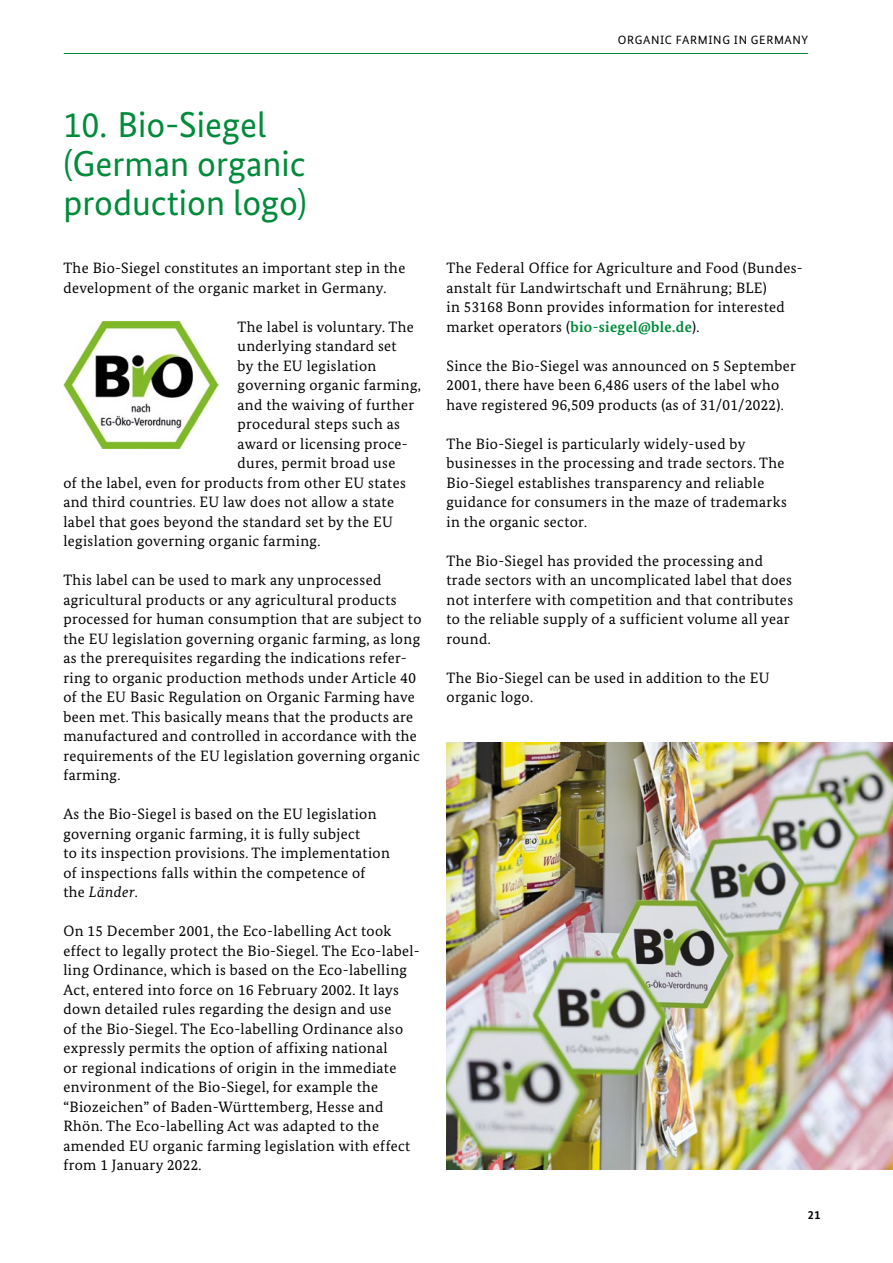
<style>
.page{position:relative;width:893px;height:1263px;background:#fff}
.page>*{position:absolute;margin:0;border:0;box-sizing:border-box;transform-origin:0 0}
.t1{font:36px/39px "Bundes Sans";color:#008b3b}
.t2{font:15px/19.5px "Bundes Serif";letter-spacing:.025em;color:#000}
.t3{font:12px "Bundes Sans";letter-spacing:.05em;color:#000}
.t4{font:700 12px "Bundes Sans";color:#000}
.s1{font-style:italic}
.s2{font-weight:700;color:#008b3b}
</style>
<div class="page">
<hr style="left:64px;top:53px;width:744px;height:1px;background:#008b3b">
<img style="left:446px;top:742px;width:447px;height:428px">
<img style="left:64px;top:321px;width:154px;height:127px">
<p class="t3" style="left:618px;top:32px;width:192px">ORGANIC FARMING IN GERMANY</p>
<h2 class="t1" style="left:63px;top:104px;width:245px">10. Bio-Siegel (German organic production logo)</h2>
<p class="t2" style="left:63px;top:258px;width:343px">The Bio-Siegel constitutes an important step in the development of the organic market in Germany.</p>
<p class="t2" style="left:237px;top:316px;width:178px">The label is voluntary. The</p>
<p class="t2" style="left:237px;top:336px;width:161px">underlying standard set</p>
<p class="t2" style="left:237px;top:355px;width:140px">by the EU legislation</p>
<p class="t2" style="left:237px;top:375px;width:185px">governing organic farming,</p>
<p class="t2" style="left:237px;top:394px;width:178px">and the waiving of further</p>
<p class="t2" style="left:237px;top:414px;width:164px">procedural steps such as</p>
<p class="t2" style="left:237px;top:433px;width:172px">award or licensing proce-</p>
<p class="t2" style="left:237px;top:453px;width:159px">dures, permit broad use</p>
<p class="t2" style="left:63px;top:472px;width:344px">of the label, even for products from other EU states</p>
<p class="t2" style="left:63px;top:492px;width:332px">and third countries. EU law does not allow a state</p>
<p class="t2" style="left:63px;top:511px;width:331px">label that goes beyond the standard set by the EU</p>
<p class="t2" style="left:63px;top:531px;width:258px">legislation governing organic farming.</p>
<p class="t2" style="left:63px;top:570px;width:360px">This label can be used to mark any unprocessed agricultural products or any agricultural products processed for human consumption that are subject to the EU legislation governing organic farming, as long as the prerequisites regarding the indications refer&shy;ring to organic production methods under Article 40 of the EU Basic Regulation on Organic Farming have been met. This basically means that the products are manufactured and controlled in accordance with the requirements of the EU legislation governing organic farming.</p>
<p class="t2" style="left:63px;top:804px;width:328px">As the Bio-Siegel is based on the EU legislation governing organic farming, it is fully subject<br>to its inspection provisions. The implementation of inspections falls within the competence of the <span class="s1">Länder</span>.</p>
<p class="t2" style="left:63px;top:921px;width:358px">On 15 December 2001, the Eco-labelling Act took effect to legally protect the Bio-Siegel. The Eco-label&shy;ling Ordinance, which is based on the Eco-labelling Act, entered into force on 16 February 2002. It lays down detailed rules regarding the design and use<br>of the Bio-Siegel. The Eco-labelling Ordinance also expressly permits the option of affixing national<br>or regional indications of origin in the immediate environment of the Bio-Siegel, for example the “Biozeichen” of Baden-Württemberg, Hesse and Rhön. The Eco-labelling Act was adapted to the amended EU organic farming legislation with effect from 1 January 2022.</p>
<p class="t2" style="left:446px;top:258px;width:356px">The Federal Office for Agriculture and Food (Bundes&shy;anstalt für Landwirtschaft und Ernährung; BLE)<br>in 53168 Bonn provides information for interested market operators (<span class="s2">bio-siegel@ble.de</span>).</p>
<p class="t2" style="left:446px;top:355px;width:351px">Since the Bio-Siegel was announced on 5 September<br>2001, there have been 6,486 users of the label who have registered 96,509 products (as of 31/01/2022).</p>
<p class="t2" style="left:446px;top:433px;width:342px">The Bio-Siegel is particularly widely-used by businesses in the processing and trade sectors. The Bio-Siegel establishes transparency and reliable guidance for consumers in the maze of trademarks in the organic sector.</p>
<p class="t2" style="left:446px;top:550px;width:348px">The Bio-Siegel has provided the processing and trade sectors with an uncomplicated label that does not interfere with competition and that contributes to the reliable supply of a sufficient volume all year round.</p>
<p class="t2" style="left:446px;top:667px;width:325px">The Bio-Siegel can be used in addition to the EU organic logo.</p>
<p class="t4" style="left:808px;top:1207px;width:14px">21</p>
</div>
